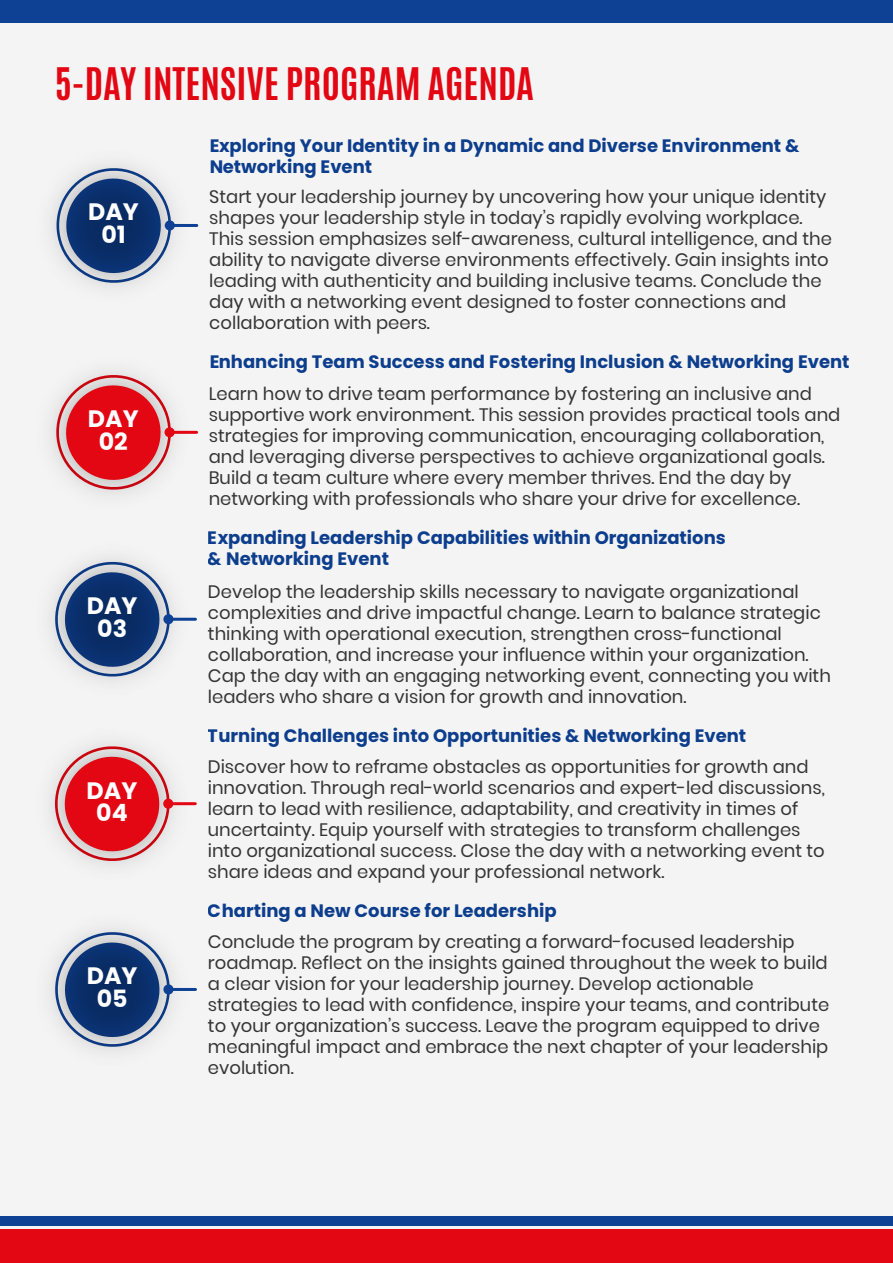
<style>
.page{position:relative;width:893px;height:1263px;background:#f4f4f4}
.page>*{position:absolute;margin:0;border:0;box-sizing:border-box;transform-origin:0 0}
.t1{font:700 37.5px "Antonio";color:#e30613}
.t2{font:700 23.7px/22.5px "Poppins";color:#fff;text-align:center}
.t3{font:18px/21px "Poppins";color:#353535}
.t4{font:700 18px/21px "Poppins";color:#0e4194}
</style>
<div class="page">
<div style="left:0;top:1230px;width:893px;height:33px;background:#e30613"></div>
<div style="left:0;top:1216px;width:893px;height:9px;background:#0e4194"></div>
<div style="left:0;top:0;width:893px;height:22px;background:#0e4194"></div>
<img style="left:52px;top:164px;width:147px;height:123px">
<svg style="left:57px;top:168px;width:114px;height:115px"></svg>
<div style="left:165px;top:220px;width:10px;height:11px;background:#0e4194;border-radius:50%"></div>
<hr style="left:170px;top:224px;width:27px;height:3px;background:#0e4194">
<img style="left:51px;top:371px;width:147px;height:124px">
<svg style="left:56px;top:375px;width:115px;height:115px"></svg>
<div style="left:165px;top:427px;width:10px;height:10px;background:#e30613;border-radius:50%"></div>
<hr style="left:170px;top:431px;width:27px;height:3px;background:#e30613">
<img style="left:50px;top:558px;width:147px;height:123px">
<svg style="left:55px;top:562px;width:115px;height:114px"></svg>
<div style="left:163px;top:614px;width:11px;height:10px;background:#0e4194;border-radius:50%"></div>
<hr style="left:168px;top:618px;width:27px;height:3px;background:#0e4194">
<img style="left:50px;top:743px;width:147px;height:123px">
<svg style="left:55px;top:746px;width:115px;height:115px"></svg>
<div style="left:163px;top:799px;width:10px;height:10px;background:#e30613;border-radius:50%"></div>
<hr style="left:168px;top:802px;width:27px;height:3px;background:#e30613">
<img style="left:50px;top:928px;width:147px;height:124px">
<svg style="left:55px;top:932px;width:115px;height:115px"></svg>
<div style="left:163px;top:984px;width:11px;height:10px;background:#0e4194;border-radius:50%"></div>
<hr style="left:168px;top:988px;width:27px;height:3px;background:#0e4194">
<h1 class="t1" style="left:55px;top:55px;width:481px">5-DAY INTENSIVE PROGRAM AGENDA</h1>
<h2 class="t2" style="left:88px;top:201px;width:52px">DAY<br>01</h2>
<h2 class="t2" style="left:88px;top:408px;width:52px">DAY<br>02</h2>
<h2 class="t2" style="left:87px;top:595px;width:52px">DAY<br>03</h2>
<h2 class="t2" style="left:87px;top:779px;width:52px">DAY<br>04</h2>
<h2 class="t2" style="left:87px;top:965px;width:52px">DAY<br>05</h2>
<p class="t4" style="left:209px;top:135px;width:592px">Exploring Your Identity in a Dynamic and Diverse Environment &amp;<br>Networking Event</p>
<p class="t3" style="left:209px;top:186px;width:624px">Start your leadership journey by uncovering how your unique identity shapes your leadership style in today’s rapidly evolving workplace.<br>This session emphasizes self-awareness, cultural intelligence, and the ability to navigate diverse environments effectively. Gain insights into leading with authenticity and building inclusive teams. Conclude the day with a networking event designed to foster connections and collaboration with peers.</p>
<p class="t4" style="left:209px;top:351px;width:642px">Enhancing Team Success and Fostering Inclusion &amp; Networking Event</p>
<p class="t3" style="left:209px;top:383px;width:633px">Learn how to drive team performance by fostering an inclusive and supportive work environment. This session provides practical tools and strategies for improving communication, encouraging collaboration, and leveraging diverse perspectives to achieve organizational goals.<br>Build a team culture where every member thrives. End the day by networking with professionals who share your drive for excellence.</p>
<p class="t4" style="left:208px;top:527px;width:519px">Expanding Leadership Capabilities within Organizations &amp; Networking Event</p>
<p class="t3" style="left:208px;top:581px;width:624px">Develop the leadership skills necessary to navigate organizational complexities and drive impactful change. Learn to balance strategic thinking with operational execution, strengthen cross-functional collaboration, and increase your influence within your organization.<br>Cap the day with an engaging networking event, connecting you with leaders who share a vision for growth and innovation.</p>
<p class="t4" style="left:208px;top:725px;width:540px">Turning Challenges into Opportunities &amp; Networking Event</p>
<p class="t3" style="left:208px;top:756px;width:619px">Discover how to reframe obstacles as opportunities for growth and innovation. Through real-world scenarios and expert-led discussions, learn to lead with resilience, adaptability, and creativity in times of uncertainty. Equip yourself with strategies to transform challenges into organizational success. Close the day with a networking event to share ideas and expand your professional network.</p>
<p class="t4" style="left:208px;top:900px;width:350px">Charting a New Course for Leadership</p>
<p class="t3" style="left:208px;top:931px;width:623px">Conclude the program by creating a forward-focused leadership roadmap. Reflect on the insights gained throughout the week to build a clear vision for your leadership journey. Develop actionable strategies to lead with confidence, inspire your teams, and contribute to your organization’s success. Leave the program equipped to drive meaningful impact and embrace the next chapter of your leadership evolution.</p>
</div>
